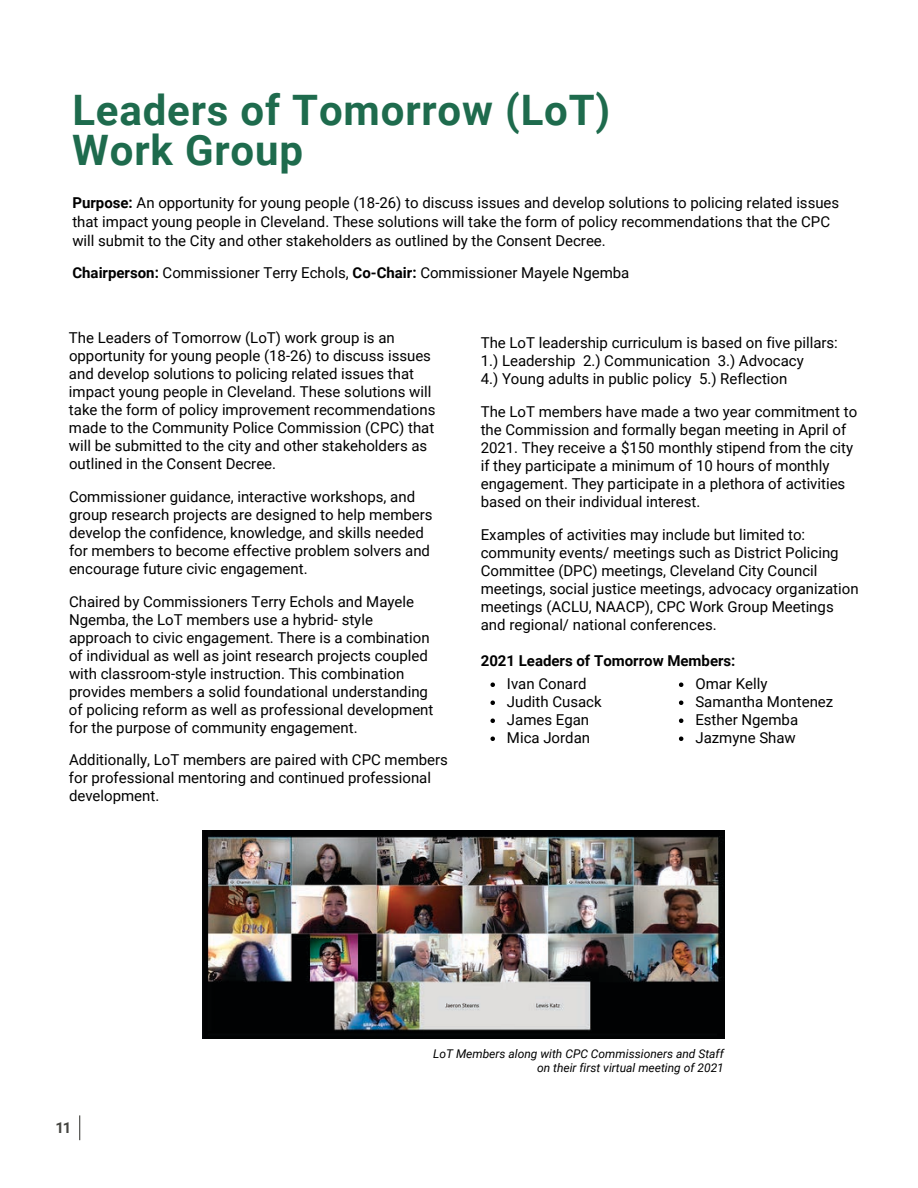
<style>
.page{position:relative;width:918px;height:1188px;background:#fff}
.page>*{position:absolute;margin:0;border:0;box-sizing:border-box;transform-origin:0 0}
.t1{font:700 42px/40.5px "Roboto";letter-spacing:.02em;color:#1e6b4d}
.t2{font:15px/18px "Roboto";color:#000}
.t3{font:700 15px "Roboto";color:#000}
.t4{font:700 15px "Roboto";color:#444440}
.t5{font:italic 12px/14px "Roboto";color:#000;text-align:right}
.s1{font-weight:700}
</style>
<div class="page">
<img style="left:202px;top:831px;width:522px;height:208px">
<svg style="left:490px;top:683px;width:5px;height:4px"></svg>
<svg style="left:490px;top:701px;width:5px;height:4px"></svg>
<svg style="left:490px;top:719px;width:5px;height:4px"></svg>
<svg style="left:490px;top:737px;width:5px;height:4px"></svg>
<svg style="left:679px;top:683px;width:4px;height:4px"></svg>
<svg style="left:679px;top:701px;width:4px;height:4px"></svg>
<svg style="left:679px;top:719px;width:4px;height:4px"></svg>
<svg style="left:679px;top:737px;width:4px;height:4px"></svg>
<svg style="left:79px;top:1115px;width:1px;height:25px"></svg>
<h1 class="t1" style="left:72px;top:90px;width:540px">Leaders of Tomorrow (LoT)<br>Work Group</h1>
<p class="t2" style="left:72px;top:193px;width:768px;line-height:19px"><span class="s1">Purpose:</span> An opportunity for young people (18-26) to discuss issues and develop solutions to policing related issues that impact young people in Cleveland. These solutions will take the form of policy recommendations that the CPC will submit to the City and other stakeholders as outlined by the Consent Decree.</p>
<p class="t2" style="left:72px;top:264px;width:558px"><span class="s1">Chairperson:</span> Commissioner Terry Echols, <span class="s1">Co-Chair:</span> Commissioner Mayele Ngemba</p>
<p class="t2" style="left:69px;top:329px;width:368px">The Leaders of Tomorrow (LoT) work group is an opportunity for young people (18-26) to discuss issues and develop solutions to policing related issues that impact young people in Cleveland. These solutions will take the form of policy improvement recommendations made to the Community Police Commission (CPC) that will be submitted to the city and other stakeholders as outlined in the Consent Decree.</p>
<p class="t2" style="left:69px;top:488px;width:365px">Commissioner guidance, interactive workshops, and group research projects are designed to help members develop the confidence, knowledge, and skills needed for members to become effective problem solvers and encourage future civic engagement.</p>
<p class="t2" style="left:69px;top:593px;width:366px">Chaired by Commissioners Terry Echols and Mayele Ngemba, the LoT members use a hybrid- style approach to civic engagement. There is a combination of individual as well as joint research projects coupled with classroom-style instruction. This combination provides members a solid foundational understanding of policing reform as well as professional development for the purpose of community engagement.</p>
<p class="t2" style="left:69px;top:751px;width:380px">Additionally, LoT members are paired with CPC members for professional mentoring and continued professional development.</p>
<p class="t2" style="left:481px;top:334px;width:359px">The LoT leadership curriculum is based on five pillars:<br>1.) Leadership 2.) Communication 3.) Advocacy<br>4.) Young adults in public policy 5.) Reflection</p>
<p class="t2" style="left:481px;top:403px;width:378px">The LoT members have made a two year commitment to the Commission and formally began meeting in April of 2021. They receive a $150 monthly stipend from the city if they participate a minimum of 10 hours of monthly engagement. They participate in a plethora of activities based on their individual interest.</p>
<p class="t2" style="left:481px;top:525px;width:379px">Examples of activities may include but limited to: community events/ meetings such as District Policing Committee (DPC) meetings, Cleveland City Council meetings, social justice meetings, advocacy organization meetings (ACLU, NAACP), CPC Work Group Meetings and regional/ national conferences.</p>
<p class="t3" style="left:481px;top:652px;width:256px">2021 Leaders of Tomorrow Members:</p>
<p class="t2" style="left:507px;top:675px;width:96px">Ivan Conard<br>Judith Cusack<br>James Egan<br>Mica Jordan</p>
<p class="t2" style="left:695px;top:675px;width:139px">Omar Kelly<br>Samantha Montenez<br>Esther Ngemba<br>Jazmyne Shaw</p>
<p class="t4" style="left:55px;top:1119px;width:18px">11</p>
<p class="t5" style="left:433px;top:1047px;width:292px">LoT Members along with CPC Commissioners and Staff on their first virtual meeting of 2021</p>
</div>
